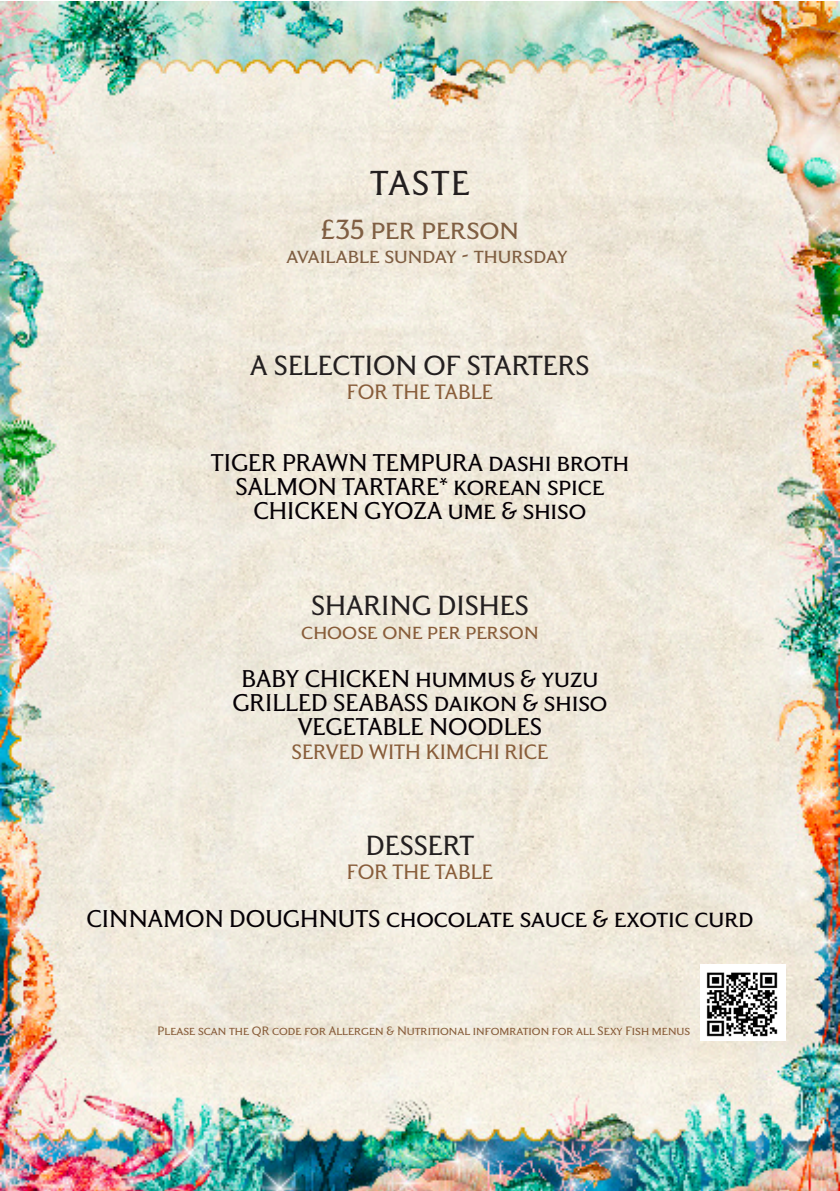
<style>
.page{position:relative;width:840px;height:1191px;background:#fff}
.page>*{position:absolute;margin:0;border:0;box-sizing:border-box;transform-origin:0 0}
.Menu_title{font:40px "Grant Avenue";letter-spacing:.04em;color:#231f20}
.t1{font:32px "Grant Avenue";color:#231f20}
.t2{font:32px "Grant Avenue";color:#7f5e42}
.Menu_item{font:28px "Grant Avenue";color:#050005}
.Menu_item-2{font:24px "Grant Avenue";color:#885d3a}
.t3{font:24px "Grant Avenue";color:#7f5e42}
.Menu_item-3{font:14px "Grant Avenue";color:#885d3a}
</style>
<div class="page">
<img style="left:0;top:1px;width:839px;height:1190px">
<img style="left:699px;top:964px;width:85px;height:76px">
<p class="Menu_title" style="left:370px;top:163px;width:101px">TASTE</p>
<p class="t2" style="left:321px;top:213px;width:199px">£35 per person</p>
<p class="t3" style="left:286px;top:243px;width:282px">available sunday - thursday</p>
<p class="t1" style="left:250px;top:349px;width:341px">A SELECTION OF STARTERS</p>
<p class="Menu_item-2" style="left:347px;top:379px;width:147px">FOR THE TABLE</p>
<p class="Menu_item" style="left:211px;top:448px;width:419px">TIGER PRAWN TEMPURA dashi broth</p>
<p class="Menu_item" style="left:235px;top:472px;width:370px">SALMON TARTARE* korean spice</p>
<p class="Menu_item" style="left:253px;top:496px;width:334px">CHICKEN GYOZA ume &amp; shiso</p>
<p class="t1" style="left:311px;top:589px;width:219px">SHARING DISHES</p>
<p class="Menu_item-2" style="left:301px;top:619px;width:238px">choose one per person</p>
<p class="Menu_item" style="left:241px;top:664px;width:358px">BABY CHICKEN hummus &amp; yuzu</p>
<p class="Menu_item" style="left:232px;top:688px;width:376px">GRILLED SEABASS daikon &amp; shiso</p>
<p class="Menu_item" style="left:297px;top:712px;width:246px">VEGETABLE NOODLES</p>
<p class="Menu_item-2" style="left:291px;top:739px;width:258px">SERVED WITH KIMCHI RICE</p>
<p class="t1" style="left:365px;top:829px;width:110px">DESSERT</p>
<p class="Menu_item-2" style="left:347px;top:859px;width:147px">FOR THE TABLE</p>
<p class="Menu_item" style="left:86px;top:904px;width:668px">CINNAMON DOUGHNUTS chocolate sauce &amp; exotic curd</p>
<p class="Menu_item-3" style="left:157px;top:1023px;width:534px">Please scan the QR code for Allergen &amp; Nutritional infomration for all Sexy Fish menus</p>
</div>
